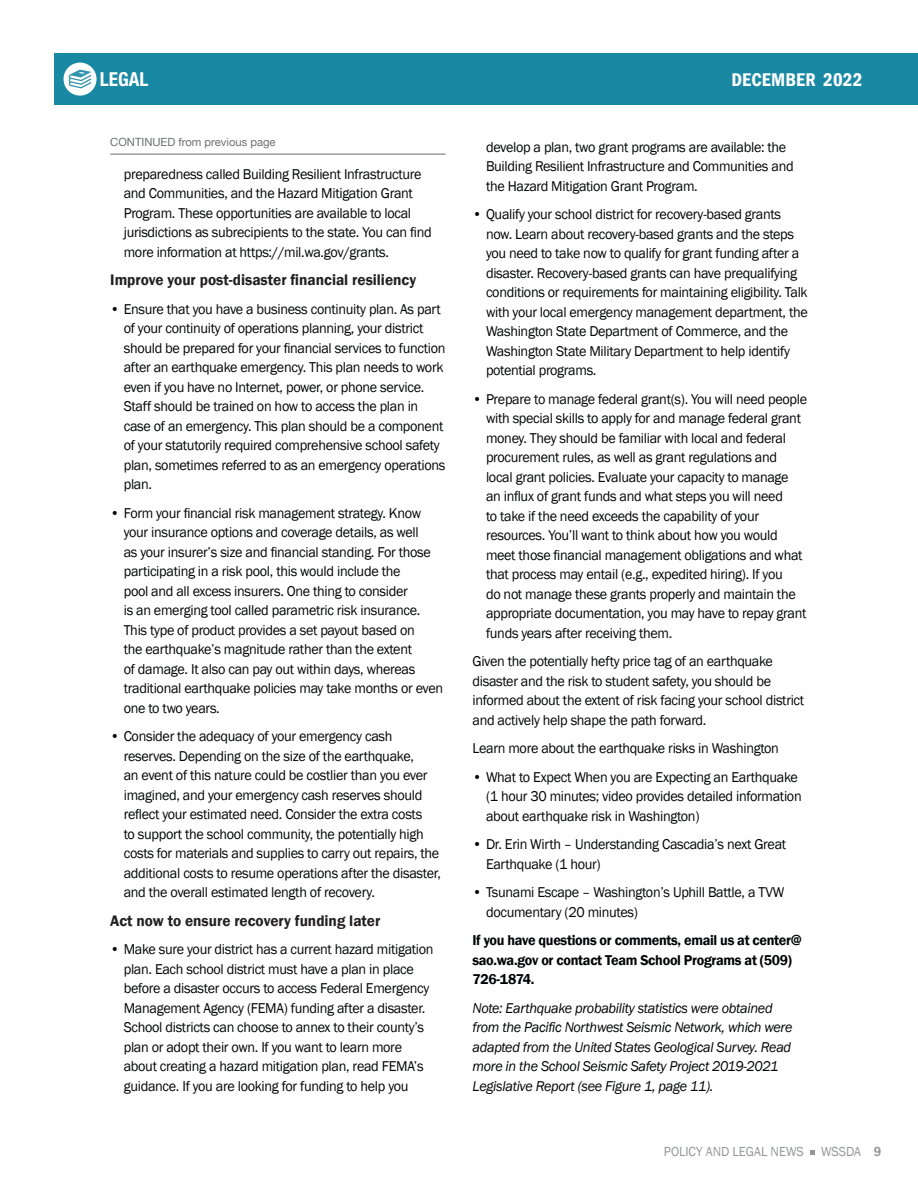
<style>
.page{position:relative;width:918px;height:1188px;background:#fff}
.page>*{position:absolute;margin:0;border:0;box-sizing:border-box;transform-origin:0 0}
.Header_0{font:700 condensed 19.35px "Helvetica Neue LT Std";color:#fff}
.t1{font:600 condensed 18.9px "Franklin Gothic";letter-spacing:.01em;color:#fff}
.t2{font:600 15.75px "Franklin Gothic";color:#231f20}
.t3{font:14.7px/19.5px "Franklin Gothic";letter-spacing:-.02em;color:#020304}
.t4{font:italic 14.7px/19.5px "Franklin Gothic";letter-spacing:-.02em;color:#020304}
.t5{font:600 14.7px/19.5px "Franklin Gothic";letter-spacing:-.02em;color:#020304}
.t6{font:13.5px "Franklin Gothic";color:#949698;scale:.95 1}
.t7{font:11.25px "Helvetica Neue";color:#6d6f71}
.s1{font-weight:600}
</style>
<div class="page">
<svg style="left:810px;top:1150px;width:5px;height:5px"></svg>
<hr style="left:110px;top:154px;width:336px;height:1px;background:#6d6f71">
<div style="left:54px;top:54px;width:864px;height:51px;background:#1988a3"></div>
<div style="left:64px;top:63px;width:33px;height:33px;background:#fff;border-radius:50%"></div>
<svg style="left:69px;top:70px;width:22px;height:18px"></svg>
<p class="Header_0" style="left:100px;top:68px;width:50px">LEGAL</p>
<p class="t1" style="left:731px;top:67px;width:133px">DECEMBER 2022</p>
<p class="t7" style="left:110px;top:134px;width:167px">CONTINUED from previous page</p>
<p class="t3" style="left:124px;top:165px;width:310px">preparedness called Building Resilient Infrastructure and Communities, and the Hazard Mitigation Grant Program. These opportunities are available to local jurisdictions as subrecipients to the state. You can find more information at https://mil.wa.gov/grants.</p>
<p class="t2" style="left:110px;top:270px;width:307px">Improve your post-disaster financial resiliency</p>
<p class="t3" style="left:124px;top:300px;width:323px;text-indent:-14px">• Ensure that you have a business continuity plan. As part of your continuity of operations planning, your district should be prepared for your financial services to function after an earthquake emergency. This plan needs to work even if you have no Internet, power, or phone service.<br>Staff should be trained on how to access the plan in case of an emergency. This plan should be a component of your statutorily required comprehensive school safety plan, sometimes referred to as an emergency operations plan.</p>
<p class="t3" style="left:124px;top:504px;width:321px;text-indent:-14px">• Form your financial risk management strategy. Know your insurance options and coverage details, as well<br>as your insurer’s size and financial standing. For those participating in a risk pool, this would include the<br>pool and all excess insurers. One thing to consider<br>is an emerging tool called parametric risk insurance.<br>This type of product provides a set payout based on<br>the earthquake’s magnitude rather than the extent<br>of damage. It also can pay out within days, whereas traditional earthquake policies may take months or even one to two years.</p>
<p class="t3" style="left:124px;top:727px;width:319px;text-indent:-14px">• Consider the adequacy of your emergency cash reserves. Depending on the size of the earthquake,<br>an event of this nature could be costlier than you ever imagined, and your emergency cash reserves should reflect your estimated need. Consider the extra costs<br>to support the school community, the potentially high costs for materials and supplies to carry out repairs, the additional costs to resume operations after the disaster, and the overall estimated length of recovery.</p>
<p class="t2" style="left:110px;top:911px;width:272px">Act now to ensure recovery funding later</p>
<p class="t3" style="left:124px;top:940px;width:311px;text-indent:-14px">• Make sure your district has a current hazard mitigation plan. Each school district must have a plan in place before a disaster occurs to access Federal Emergency Management Agency (FEMA) funding after a disaster.<br>School districts can choose to annex to their county’s plan or adopt their own. If you want to learn more about creating a hazard mitigation plan, read FEMA’s guidance. If you are looking for funding to help you</p>
<p class="t3" style="left:486px;top:138px;width:309px">develop a plan, two grant programs are available: the<br>Building Resilient Infrastructure and Communities and the Hazard Mitigation Grant Program.</p>
<p class="t3" style="left:486px;top:205px;width:323px;text-indent:-14px">• Qualify your school district for recovery-based grants now. Learn about recovery-based grants and the steps you need to take now to qualify for grant funding after a disaster. Recovery-based grants can have prequalifying conditions or requirements for maintaining eligibility. Talk with your local emergency management department, the Washington State Department of Commerce, and the Washington State Military Department to help identify potential programs.</p>
<p class="t3" style="left:486px;top:390px;width:323px;text-indent:-14px">• Prepare to manage federal grant(s). You will need people with special skills to apply for and manage federal grant money. They should be familiar with local and federal procurement rules, as well as grant regulations and local grant policies. Evaluate your capacity to manage an influx of grant funds and what steps you will need<br>to take if the need exceeds the capability of your resources. You’ll want to think about how you would meet those financial management obligations and what that process may entail (e.g., expedited hiring). If you<br>do not manage these grants properly and maintain the appropriate documentation, you may have to repay grant funds years after receiving them.</p>
<p class="t3" style="left:472px;top:652px;width:333px">Given the potentially hefty price tag of an earthquake disaster and the risk to student safety, you should be informed about the extent of risk facing your school district and actively help shape the path forward.</p>
<p class="t3" style="left:472px;top:739px;width:308px">Learn more about the earthquake risks in Washington</p>
<p class="t3" style="left:486px;top:767px;width:317px;text-indent:-14px">• What to Expect When you are Expecting an Earthquake (1 hour 30 minutes; video provides detailed information about earthquake risk in Washington)</p>
<p class="t3" style="left:486px;top:835px;width:302px;text-indent:-14px">• Dr. Erin Wirth – Understanding Cascadia’s next Great<br>Earthquake (1 hour)</p>
<p class="t3" style="left:486px;top:883px;width:300px;text-indent:-14px">• Tsunami Escape – Washington’s Uphill Battle, a TVW documentary (20 minutes)</p>
<p class="t5" style="left:472px;top:931px;width:331px">If you have questions or comments, email us at center@ sao.wa.gov or contact Team School Programs at (509)<br>726-1874.</p>
<p class="t4" style="left:472px;top:998px;width:322px">Note: Earthquake probability statistics were obtained from the Pacific Northwest Seismic Network, which were adapted from the United States Geological Survey. Read more in the School Seismic Safety Project 2019-2021<br>Legislative Report (see Figure 1, page 11).</p>
<p class="t6" style="left:664px;top:1143px;width:149px">POLICY AND LEGAL NEWS</p>
<p class="t6" style="left:821px;top:1143px;width:65px">WSSDA <span class="s1">9</span></p>
</div>
